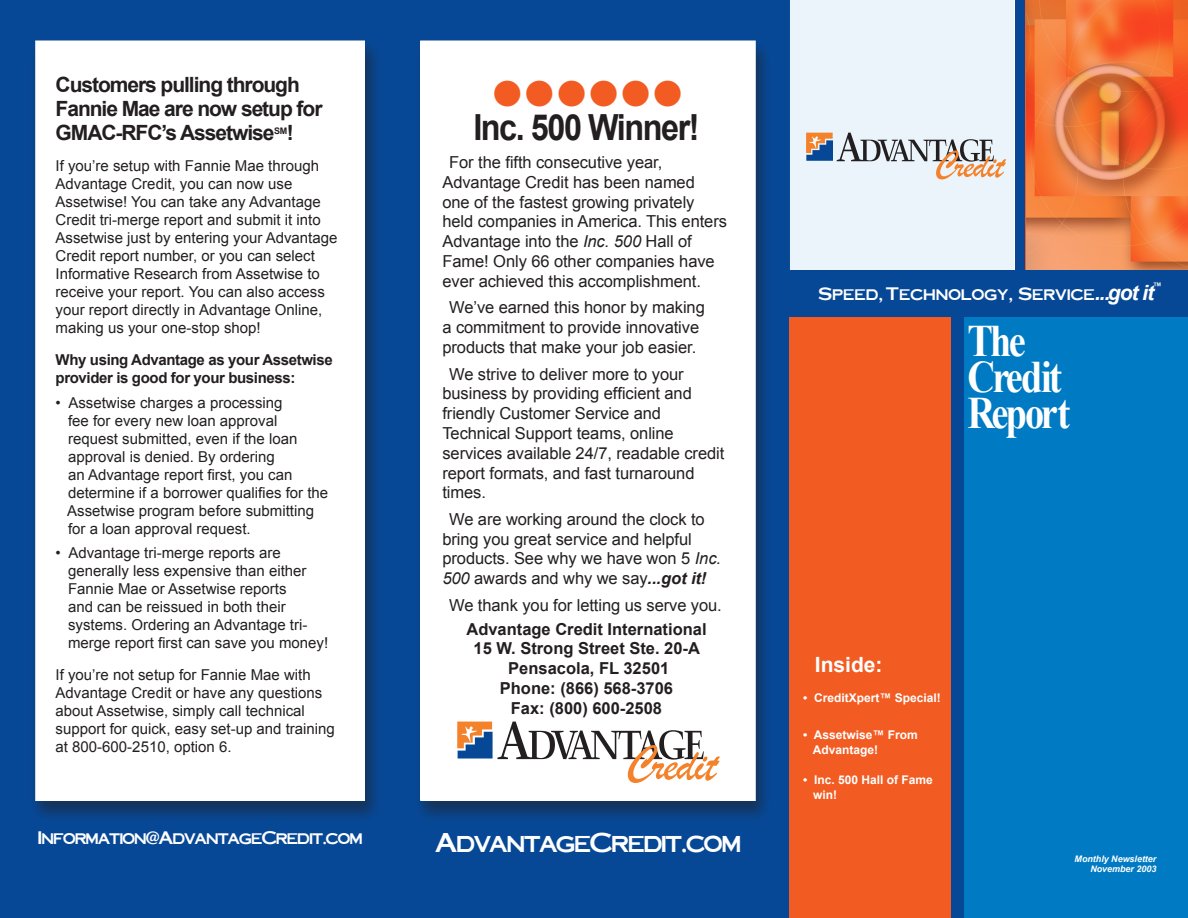
<style>
.page{position:relative;width:1188px;height:918px;background:#074896}
.page>*{position:absolute;margin:0;border:0;box-sizing:border-box;transform-origin:0 0}
.t1{font:700 45px "Times New Roman";letter-spacing:-.07em;color:#fff;scale:.85 1}
.Heading_2{font:700 36px "Arial";letter-spacing:-.045em;color:#231f20;scale:.9 1}
.Heading_2-2{font:27px "Cornerstone";letter-spacing:-.05em;color:#fff}
.Body_Text_2{font:700 21px/24px "Arial";letter-spacing:-.05em;color:#231f20}
.Company_Address--Center{font:700 21px "Arial";color:#fff}
.Heading_2-3{font:18px "Cornerstone";color:#fff}
.Heading_2-4{font:18px "Cornerstone";letter-spacing:-.05em;color:#fff}
.Body{font:16.5px/19.8px "Arial";letter-spacing:-.005em;color:#231f20}
.Company_Address--Center-2{font:700 16.5px "Arial";color:#231f20}
.Company_Name--Center{font:700 16.5px "Arial";color:#231f20}
.t2{font:15px/18px "Arial";color:#231f20}
.t3{font:700 15px/18px "Arial";letter-spacing:-.025em;color:#231f20}
.Company_Address--Center-3{font:700 12px/15px "Arial";color:#fff}
.t4{font:italic 700 9px/10.8px "Arial";letter-spacing:-.005em;color:#fff;text-align:right}
.Body_Text_2-2{font:700 9px "Arial";color:#231f20}
.s1{font-style:italic}
.s2{font-weight:700;font-style:italic}
.s3{font-family:"Arial";font-weight:700;font-style:italic;font-size:21px}
</style>
<div class="page">
<div style="left:790px;top:317px;width:161px;height:601px;background:#f25b21"></div>
<div style="left:964px;top:317px;width:224px;height:601px;background:#007bc3"></div>
<img style="left:1026px;top:0;width:162px;height:270px">
<div style="left:412px;top:37px;width:363px;height:788px;background:#231f20;opacity:.5"></div>
<div style="left:421px;top:41px;width:334px;height:759px;background:#fff"></div>
<div style="left:420px;top:41px;width:336px;height:760px;border:2px solid #fff"></div>
<div style="left:27px;top:37px;width:357px;height:788px;background:#231f20;opacity:.5"></div>
<div style="left:36px;top:41px;width:328px;height:759px;background:#fff"></div>
<div style="left:35px;top:41px;width:330px;height:760px;border:2px solid #fff"></div>
<svg style="left:457px;top:722px;width:263px;height:61px"></svg>
<div style="left:790px;top:0;width:224px;height:270px;background:#eaf4fa"></div>
<svg style="left:806px;top:133px;width:200px;height:46px"></svg>
<p class="Body_Text_2" style="left:56px;top:73px;width:268px">Customers pulling through<br>Fannie Mae are now setup for<br>GMAC-RFC’s Assetwise</p>
<p class="Body_Text_2-2" style="left:274px;top:125px;width:15px">SM</p>
<p class="Body_Text_2" style="left:287px;top:121px;width:8px">!</p>
<p class="t2" style="left:56px;top:157px;width:283px">If you’re setup with Fannie Mae through Advantage Credit, you can now use Assetwise! You can take any Advantage Credit tri-merge report and submit it into Assetwise just by entering your Advantage Credit report number, or you can select Informative Research from Assetwise to receive your report. You can also access your report directly in Advantage Online, making us your one-stop shop!</p>
<p class="t3" style="left:56px;top:351px;width:279px">Why using Advantage as your Assetwise provider is good for your business:</p>
<p class="t2" style="left:56px;top:393px;width:229px">• Assetwise charges a processing</p>
<p class="t2" style="left:67px;top:411px;width:262px">fee for every new loan approval request submitted, even if the loan approval is denied. By ordering<br>an Advantage report first, you can determine if a borrower qualifies for the Assetwise program before submitting</p>
<p class="t2" style="left:68px;top:519px;width:184px">for a loan approval request.</p>
<p class="t2" style="left:68px;top:544px;width:240px;text-indent:-13px">• Advantage tri-merge reports are generally less expensive than either<br>Fannie Mae or Assetwise reports</p>
<p class="t2" style="left:68px;top:598px;width:262px">and can be reissued in both their systems. Ordering an Advantage tri&shy;merge report first can save you money!</p>
<p class="t2" style="left:56px;top:666px;width:281px">If you’re not setup for Fannie Mae with Advantage Credit or have any questions about Assetwise, simply call technical support for quick, easy set-up and training at 800-600-2510, option 6.</p>
<p class="Heading_2-4" style="left:38px;top:827px;width:326px">Information@AdvantageCredit.com</p>
<p class="Heading_2" style="left:473px;top:104px;width:253px">Inc. 500 Winner!</p>
<p class="Body" style="left:442px;top:152px;width:286px;text-indent:7px">For the fifth consecutive year, Advantage Credit has been named<br>one of the fastest growing privately held companies in America. This enters Advantage into the <span class="s1">Inc. 500</span> Hall of Fame! Only 66 other companies have ever achieved this accomplishment.</p>
<p class="Body" style="left:442px;top:298px;width:264px;text-align:center">We’ve earned this honor by making a commitment to provide innovative products that make your job easier.</p>
<p class="Body" style="left:442px;top:364px;width:283px;text-indent:7px">We strive to deliver more to your business by providing efficient and friendly Customer Service and<br>Technical Support teams, online services available 24/7, readable credit report formats, and fast turnaround times.</p>
<p class="Body" style="left:442px;top:509px;width:280px;text-indent:7px">We are working around the clock to bring you great service and helpful products. See why we have won 5 <span class="s1">Inc.<br>500</span> awards and why we say<span class="s2">...got it!</span></p>
<p class="Body" style="left:449px;top:595px;width:274px">We thank you for letting us serve you.</p>
<p class="Company_Name--Center" style="left:466px;top:618px;width:242px">Advantage Credit International</p>
<p class="Company_Address--Center-2" style="left:474px;top:638px;width:228px">15 W. Strong Street Ste. 20-A</p>
<p class="Company_Address--Center-2" style="left:508px;top:657px;width:163px">Pensacola, FL 32501</p>
<p class="Company_Address--Center-2" style="left:500px;top:677px;width:175px">Phone: (866) 568-3706</p>
<p class="Company_Address--Center-2" style="left:511px;top:697px;width:153px">Fax: (800) 600-2508</p>
<p class="Heading_2-2" style="left:436px;top:827px;width:307px">AdvantageCredit.com</p>
<p class="Heading_2-3" style="left:818px;top:283px;width:337px">Speed, Technology, Service<span class="s3">...got it</span></p>
<p class="t4" style="left:1153px;top:281px;width:10px">™</p>
<p class="t1" style="left:967px;top:310px;width:70px">The</p>
<p class="t1" style="left:967px;top:346px;width:113px">Credit</p>
<p class="t1" style="left:967px;top:382px;width:123px">Report</p>
<p class="Company_Address--Center" style="left:815px;top:651px;width:69px">Inside:</p>
<p class="Company_Address--Center-3" style="left:803px;top:691px;width:139px">• CreditXpert™ Special!</p>
<p class="Company_Address--Center-3" style="left:813px;top:728px;width:106px;text-indent:-10px">• Assetwise™ From<br>Advantage!</p>
<p class="Company_Address--Center-3" style="left:813px;top:773px;width:121px;text-indent:-10px">• Inc. 500 Hall of Fame win!</p>
<p class="t4" style="left:1075px;top:853px;width:83px">Monthly Newsletter<br>November 2003</p>
</div>
